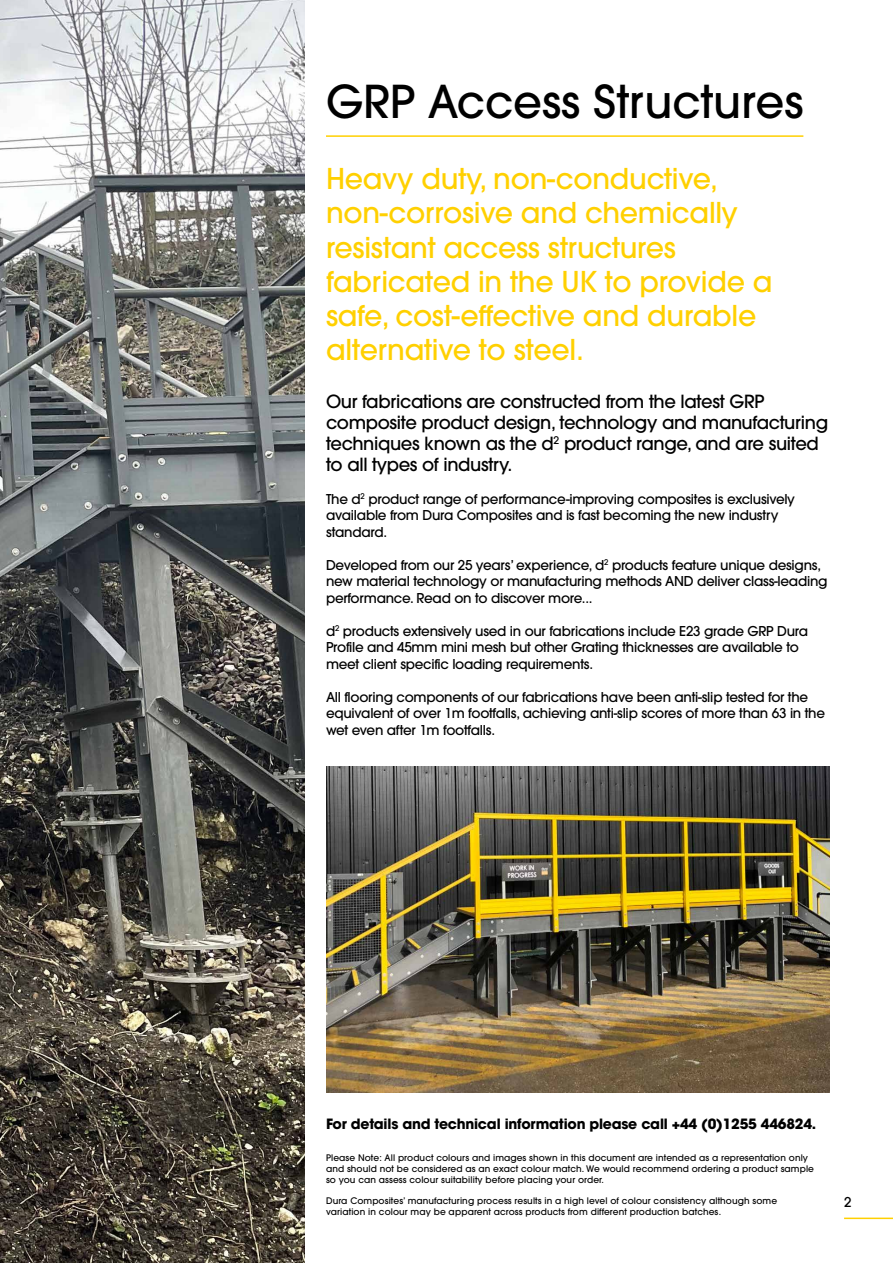
<style>
.page{position:relative;width:893px;height:1263px;background:#fff}
.page>*{position:absolute;margin:0;border:0;box-sizing:border-box;transform-origin:0 0}
.t1{font:500 45px "ITC Avant Garde Pro";color:#000}
.t2{font:500 28.5px/34.2px "ITC Avant Garde Pro";letter-spacing:-.01em;color:#ffd000}
.t3{font:500 18px/21px "ITC Avant Garde Pro";letter-spacing:-.02em;color:#000}
.t4{font:700 14.1px "ITC Avant Garde Pro";letter-spacing:-.015em;color:#000}
.t5{font:500 13.5px/16.5px "ITC Avant Garde Pro";letter-spacing:-.02em;color:#000}
.t6{font:500 9px/10.8px "ITC Avant Garde Pro";letter-spacing:.01em;color:#000}
</style>
<div class="page">
<hr style="left:844px;top:1217px;width:49px;height:2px;background:#ffd000">
<img style="left:0;top:0;width:305px;height:1263px">
<hr style="left:326px;top:135px;width:477px;height:2px;background:#ffd000">
<img style="left:326px;top:767px;width:503px;height:325px">
<h1 class="t1" style="left:326px;top:73px;width:479px">GRP Access Structures</h1>
<h2 class="t2" style="left:326px;top:161px;width:448px">Heavy duty, non-conductive, non-corrosive and chemically resistant access structures fabricated in the UK to provide a safe, cost-effective and durable alternative to steel.</h2>
<h3 class="t3" style="left:326px;top:390px;width:504px">Our fabrications are constructed from the latest GRP composite product design, technology and manufacturing techniques known as the d<sup>2</sup> product range, and are suited to all types of industry.</h3>
<p class="t5" style="left:326px;top:490px;width:470px">The d<sup>2</sup> product range of performance-improving composites is exclusively available from Dura Composites and is fast becoming the new industry standard.</p>
<p class="t5" style="left:326px;top:556px;width:503px">Developed from our 25 years’ experience, d<sup>2</sup> products feature unique designs, new material technology or manufacturing methods AND deliver class-leading performance. Read on to discover more...</p>
<p class="t5" style="left:326px;top:622px;width:484px">d<sup>2</sup> products extensively used in our fabrications include E23 grade GRP Dura<br>Profile and 45mm mini mesh but other Grating thicknesses are available to meet client specific loading requirements.</p>
<p class="t5" style="left:326px;top:688px;width:501px">All flooring components of our fabrications have been anti-slip tested for the equivalent of over 1m footfalls, achieving anti-slip scores of more than 63 in the wet even after 1m footfalls.</p>
<p class="t4" style="left:326px;top:1114px;width:492px">For details and technical information please call +44 (0)1255 446824.</p>
<p class="t6" style="left:326px;top:1152px;width:489px">Please Note: All product colours and images shown in this document are intended as a representation only and should not be considered as an exact colour match. We would recommend ordering a product sample so you can assess colour suitability before placing your order.</p>
<p class="t6" style="left:326px;top:1195px;width:453px">Dura Composites’ manufacturing process results in a high level of colour consistency although some variation in colour may be apparent across products from different production batches.</p>
<p class="t5" style="left:844px;top:1194px;width:9px">2</p>
</div>
